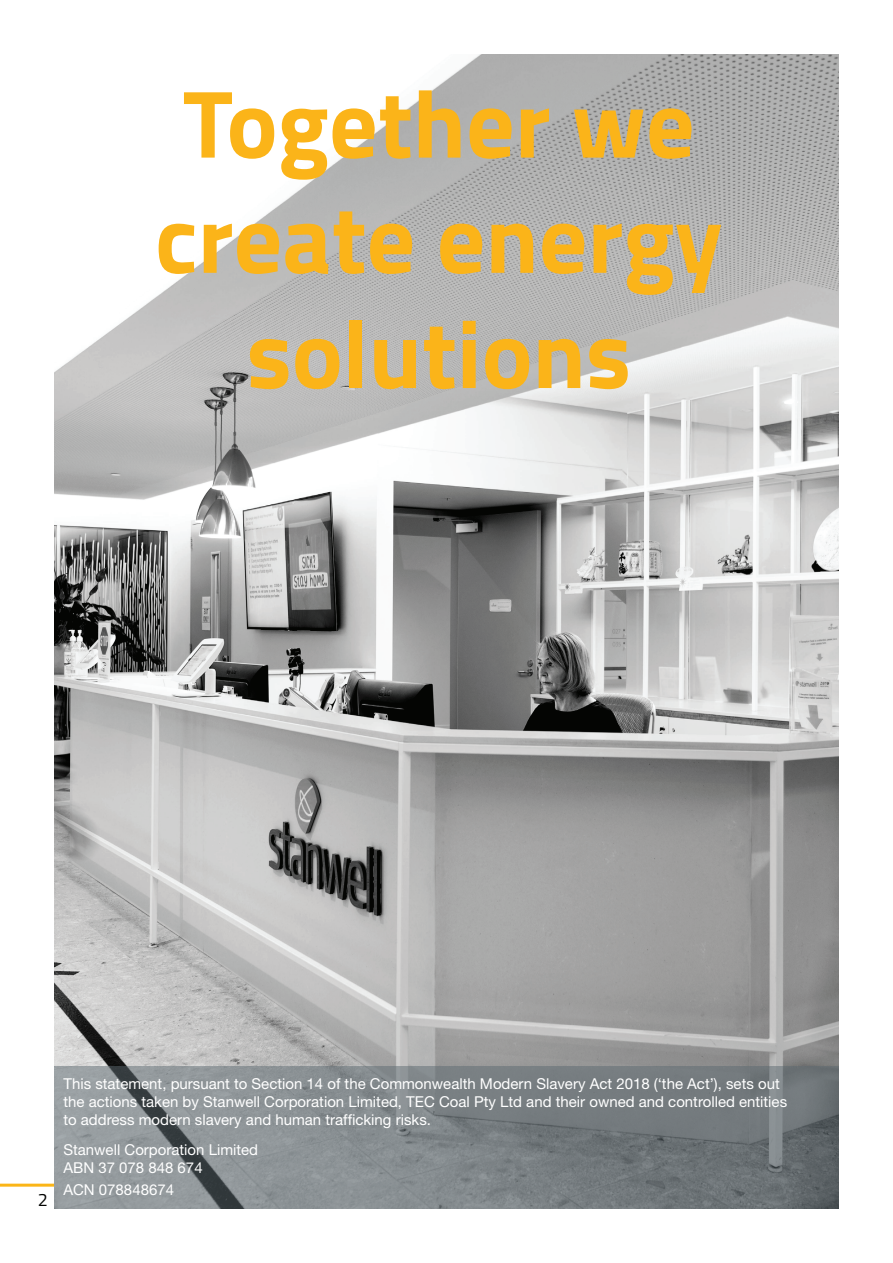
<style>
.page{position:relative;width:893px;height:1263px;background:#fff}
.page>*{position:absolute;margin:0;border:0;box-sizing:border-box;transform-origin:0 0}
.t1{font:700 96px/115.2px "Titillium";color:#fbb419;text-align:center}
.t2{font:18px "Titillium";color:#040503}
.t3{font:15px/18px "Helvetica Neue LT Pro";color:#fff}
</style>
<div class="page">
<hr style="left:0;top:1184px;width:54px;height:3px;background:#fbb517">
<img style="left:54px;top:54px;width:785px;height:1155px">
<svg style="left:55px;top:1066px;width:784px;height:142px;background:#7d8487"></svg>
<h1 class="t1" style="left:155px;top:61px;width:569px">Together we create energy solutions</h1>
<p class="t2" style="left:38px;top:1186px;width:12px">2</p>
<p class="t3" style="left:63px;top:1075px;width:725px">This statement, pursuant to Section 14 of the Commonwealth Modern Slavery Act 2018 (‘the Act’), sets out the actions taken by Stanwell Corporation Limited, TEC Coal Pty Ltd and their owned and controlled entities to address modern slavery and human trafficking risks.</p>
<p class="t3" style="left:63px;top:1141px;width:196px">Stanwell Corporation Limited<br>ABN 37 078 848 674</p>
<p class="t3" style="left:63px;top:1180px;width:112px">ACN 078848674</p>
</div>
